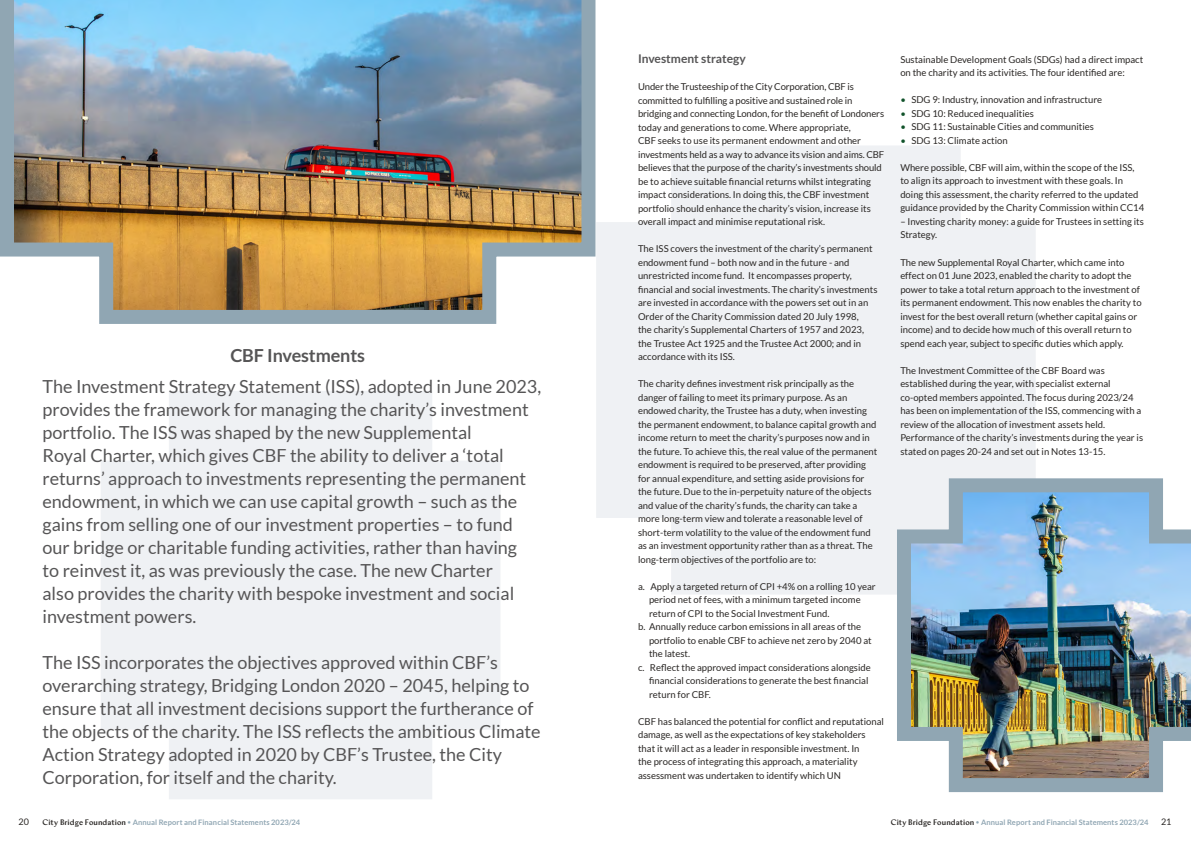
<style>
.page{position:relative;width:1191px;height:842px;background:#fff}
.page>*{position:absolute;margin:0;border:0;box-sizing:border-box;transform-origin:0 0}
.standalone_text_black{font:18px/23px "Lato";color:#565556}
.subhead_large_grey{font:700 18px "Lato";letter-spacing:-.005em;color:#565556}
.subhead_stone{font:700 12px "Lato";color:#565556}
.Body_text_2024{font:9.5px/13.5px "Lato";color:#2a2725}
.t1{font:9px "Lato";color:#2a2725}
.t2{font:700 7.5px "Lato";letter-spacing:.01em;color:#90a6b3}
.s1{color:#10522a}
.s2{font-family:"HW Atlantic";font-weight:600;font-size:8px;color:#2a2725}
.s3{font-family:"Corbel";font-weight:400;font-size:8px}
</style>
<div class="page">
<svg style="left:596px;top:146px;width:439px;height:448px;fill:#eff1f4"></svg>
<svg style="left:101px;top:391px;width:399px;height:408px;fill:#eff1f4"></svg>
<img style="left:0;top:0;width:602px;height:331px">
<img style="left:890px;top:471px;width:301px;height:322px">
<h1 class="subhead_large_grey" style="left:230px;top:345px;width:136px">CBF Investments</h1>
<p class="standalone_text_black" style="left:43px;top:375px;width:500px">The Investment Strategy Statement (ISS), adopted in June 2023, provides the framework for managing the charity’s investment portfolio. The ISS was shaped by the new Supplemental<br>Royal Charter, which gives CBF the ability to deliver a ‘total returns’ approach to investments representing the permanent endowment, in which we can use capital growth – such as the gains from selling one of our investment properties – to fund our bridge or charitable funding activities, rather than having<br>to reinvest it, as was previously the case. The new Charter<br>also provides the charity with bespoke investment and social investment powers.</p>
<p class="standalone_text_black" style="left:43px;top:651px;width:499px">The ISS incorporates the objectives approved within CBF’s overarching strategy, Bridging London 2020 – 2045, helping to ensure that all investment decisions support the furtherance of the objects of the charity. The ISS reflects the ambitious Climate Action Strategy adopted in 2020 by CBF’s Trustee, the City Corporation, for itself and the charity.</p>
<h1 class="subhead_stone" style="left:638px;top:52px;width:109px">Investment strategy</h1>
<p class="Body_text_2024" style="left:638px;top:80px;width:248px">Under the Trusteeship of the City Corporation, CBF is committed to fulfilling a positive and sustained role in bridging and connecting London, for the benefit of Londoners today and generations to come. Where appropriate,<br>CBF seeks to use its permanent endowment and other investments held as a way to advance its vision and aims. CBF believes that the purpose of the charity’s investments should be to achieve suitable financial returns whilst integrating impact considerations. In doing this, the CBF investment portfolio should enhance the charity’s vision, increase its overall impact and minimise reputational risk.</p>
<p class="Body_text_2024" style="left:638px;top:242px;width:241px">The ISS covers the investment of the charity’s permanent endowment fund – both now and in the future - and unrestricted income fund. It encompasses property, financial and social investments. The charity’s investments are invested in accordance with the powers set out in an Order of the Charity Commission dated 20 July 1998,<br>the charity’s Supplemental Charters of 1957 and 2023, the Trustee Act 1925 and the Trustee Act 2000; and in accordance with its ISS.</p>
<p class="Body_text_2024" style="left:638px;top:377px;width:241px">The charity defines investment risk principally as the danger of failing to meet its primary purpose. As an endowed charity, the Trustee has a duty, when investing the permanent endowment, to balance capital growth and income return to meet the charity’s purposes now and in the future. To achieve this, the real value of the permanent endowment is required to be preserved, after providing for annual expenditure, and setting aside provisions for the future. Due to the in-perpetuity nature of the objects and value of the charity’s funds, the charity can take a more long-term view and tolerate a reasonable level of short-term volatility to the value of the endowment fund as an investment opportunity rather than as a threat. The long-term objectives of the portfolio are to:</p>
<p class="Body_text_2024" style="left:649px;top:579px;width:228px;text-indent:-11px">a. Apply a targeted return of CPI +4% on a rolling 10 year period net of fees, with a minimum targeted income return of CPI to the Social Investment Fund.</p>
<p class="Body_text_2024" style="left:649px;top:620px;width:224px;text-indent:-11px">b. Annually reduce carbon emissions in all areas of the portfolio to enable CBF to achieve net zero by 2040 at the latest.</p>
<p class="Body_text_2024" style="left:649px;top:660px;width:223px;text-indent:-11px">c. Reflect the approved impact considerations alongside financial considerations to generate the best financial return for CBF.</p>
<p class="Body_text_2024" style="left:638px;top:714px;width:247px">CBF has balanced the potential for conflict and reputational damage, as well as the expectations of key stakeholders that it will act as a leader in responsible investment. In<br>the process of integrating this approach, a materiality assessment was undertaken to identify which UN</p>
<p class="Body_text_2024" style="left:900px;top:53px;width:244px">Sustainable Development Goals (SDGs) had a direct impact on the charity and its activities. The four identified are:</p>
<p class="Body_text_2024" style="left:900px;top:93px;width:203px"><span class="s1">•</span> SDG 9: Industry, innovation and infrastructure</p>
<p class="Body_text_2024" style="left:900px;top:107px;width:135px"><span class="s1">•</span> SDG 10: Reduced inequalities</p>
<p class="Body_text_2024" style="left:900px;top:120px;width:195px"><span class="s1">•</span> SDG 11: Sustainable Cities and communities</p>
<p class="Body_text_2024" style="left:900px;top:134px;width:109px"><span class="s1">•</span> SDG 13: Climate action</p>
<p class="Body_text_2024" style="left:900px;top:161px;width:245px">Where possible, CBF will aim, within the scope of the ISS, to align its approach to investment with these goals. In doing this assessment, the charity referred to the updated guidance provided by the Charity Commission within CC14</p>
<p class="Body_text_2024" style="left:900px;top:215px;width:245px">– Investing charity money: a guide for Trustees in setting its<br>Strategy.</p>
<p class="Body_text_2024" style="left:900px;top:255px;width:243px">The new Supplemental Royal Charter, which came into effect on 01 June 2023, enabled the charity to adopt the power to take a total return approach to the investment of its permanent endowment. This now enables the charity to invest for the best overall return (whether capital gains or income) and to decide how much of this overall return to spend each year, subject to specific duties which apply.</p>
<p class="Body_text_2024" style="left:900px;top:363px;width:242px">The Investment Committee of the CBF Board was established during the year, with specialist external co-opted members appointed. The focus during 2023/24 has been on implementation of the ISS, commencing with a review of the allocation of investment assets held.</p>
<p class="Body_text_2024" style="left:900px;top:431px;width:244px">Performance of the charity’s investments during the year is stated on pages 20-24 and set out in Notes 13-15.</p>
<p class="t1" style="left:19px;top:817px;width:12px">20</p>
<p class="t2" style="left:43px;top:817px;width:259px"><span class="s2">City Bridge Foundation</span> <span class="s3">•</span> Annual Report and Financial Statements 2023/24</p>
<p class="t2" style="left:890px;top:818px;width:259px"><span class="s2">City Bridge Foundation</span> <span class="s3">•</span> Annual Report and Financial Statements 2023/24</p>
<p class="t1" style="left:1161px;top:817px;width:12px">21</p>
</div>
